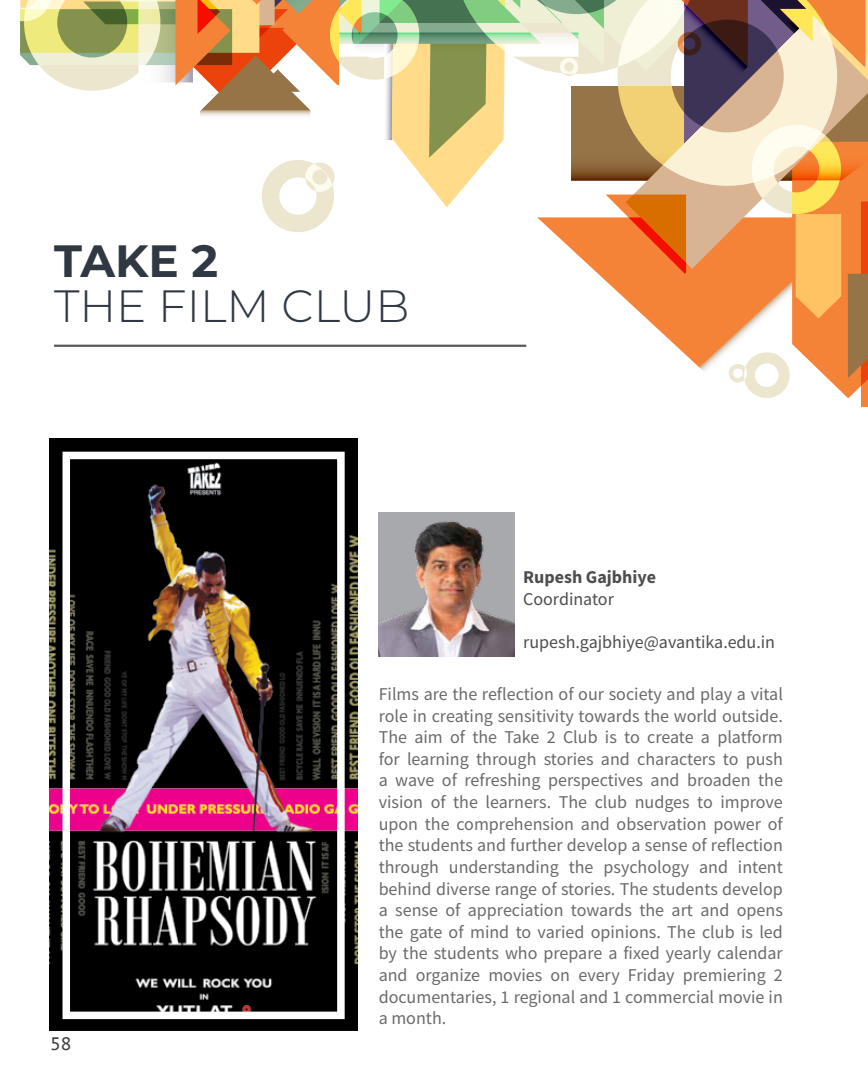
<style>
.page{position:relative;width:868px;height:1085px;background:#fff}
.page>*{position:absolute;margin:0;border:0;box-sizing:border-box;transform-origin:0 0}
.t1{font:300 45.15px "Montserrat";color:#303843}
.t2{font:700 45.15px "Montserrat";color:#303843}
.t3{font:18px/21.6px "Source Sans Pro";color:#696a6c;text-align:justify}
.t4{font:18px "Source Sans Pro";color:#4d4d4f}
.t5{font:700 18px "Source Sans Pro";color:#4d4d4f}
.t6{font:18px "PT Sans Caption";color:#414042}
</style>
<div class="page">
<svg style="left:20px;top:0;width:847px;height:406px"></svg>
<img style="left:50px;top:438px;width:307px;height:592px">
<hr style="left:54px;top:344px;width:472px;height:3px;background:#58595b">
<div style="left:62px;top:451px;width:282px;height:567px;border:8px solid #fff"></div>
<img style="left:378px;top:512px;width:136px;height:144px">
<h1 class="t2" style="left:54px;top:228px;width:166px">TAKE 2</h1>
<h1 class="t1" style="left:54px;top:275px;width:357px">THE FILM CLUB</h1>
<p class="t5" style="left:523px;top:565px;width:134px">Rupesh Gajbhiye</p>
<p class="t4" style="left:523px;top:587px;width:92px">Coordinator</p>
<p class="t4" style="left:523px;top:630px;width:253px">rupesh.gajbhiye@avantika.edu.in</p>
<p class="t6" style="left:50px;top:1032px;width:23px">58</p>
<p class="t3" style="left:378px;top:683px;width:405px">Films are the reflection of our society and play a vital role in creating sensitivity towards the world outside.<br>The aim of the Take 2 Club is to create a platform for learning through stories and characters to push a wave of refreshing perspectives and broaden the vision of the learners. The club nudges to improve upon the comprehension and observation power of the students and further develop a sense of reflection through understanding the psychology and intent behind diverse range of stories. The students develop a sense of appreciation towards the art and opens the gate of mind to varied opinions. The club is led by the students who prepare a fixed yearly calendar and organize movies on every Friday premiering 2 documentaries, 1 regional and 1 commercial movie in a month.</p>
</div>
